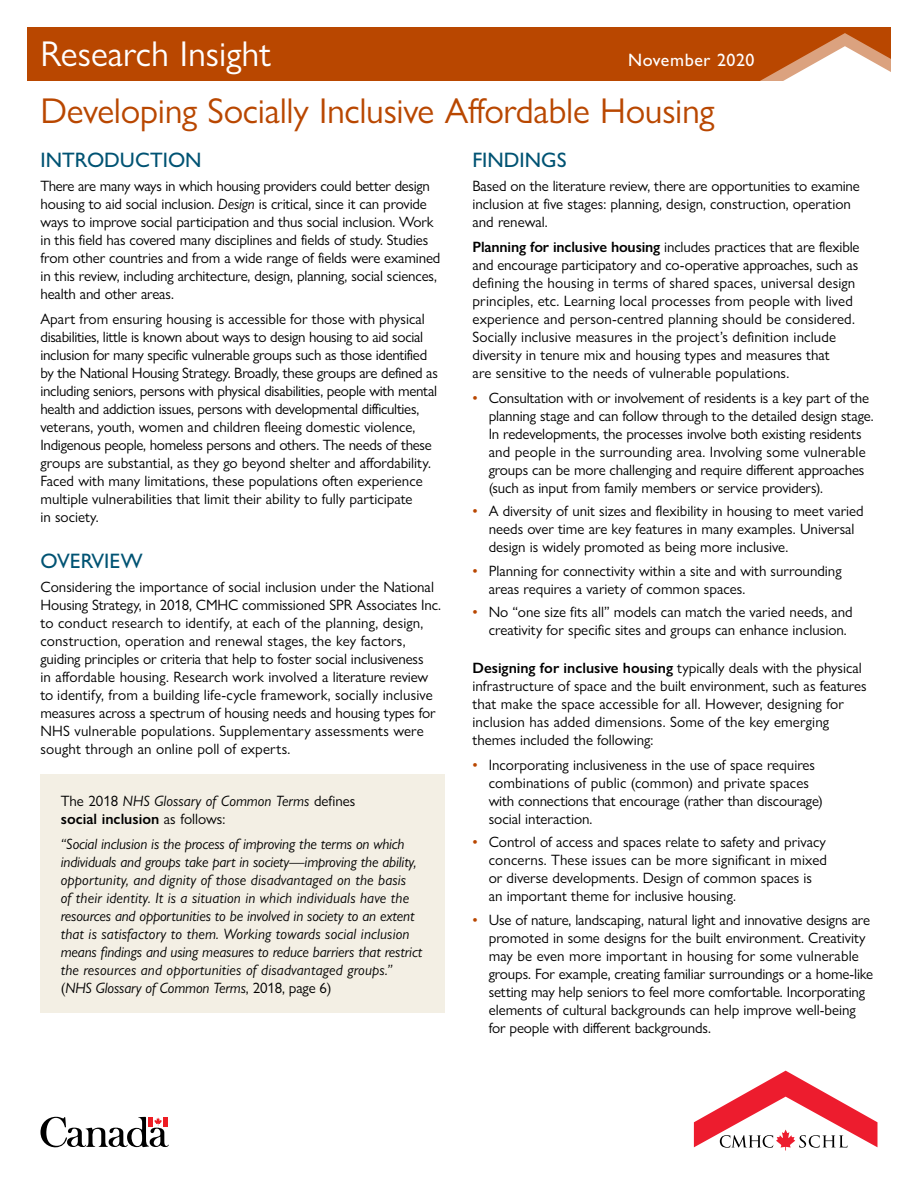
<style>
.page{position:relative;width:918px;height:1188px;background:#fff}
.page>*{position:absolute;margin:0;border:0;box-sizing:border-box;transform-origin:0 0}
.H1_Heading1_RI{font:36px "Gill Sans Nova";letter-spacing:-.01em;color:#b94700}
.H1_Heading1_RI-2{font:36px "Gill Sans Nova";color:#fff}
.H2_Subhead1_RI{font:500 21px "Gill Sans Nova";color:#005373}
.P_Date_RI{font:500 18px "Gill Sans Nova";letter-spacing:.03em;color:#fff}
.P_Body1_RI{font:15px/18px "Gill Sans Nova";color:#000}
.P_Body1_RI-2{font:italic 15px/18px "Gill Sans Nova";letter-spacing:-.01em;color:#000}
.s1{font-style:italic}
.s2{font-weight:600}
.s3{font-style:normal}
.s4{font-weight:500;color:#b94700}
</style>
<div class="page">
<div style="left:27px;top:27px;width:864px;height:54px;background:#b94700"></div>
<svg style="left:40px;top:1117px;width:129px;height:30px"></svg>
<div style="left:148px;top:1117px;width:5px;height:9px;background:#ed1d24"></div>
<div style="left:163px;top:1117px;width:5px;height:9px;background:#ed1d24"></div>
<svg style="left:694px;top:1071px;width:183px;height:79px"></svg>
<svg style="left:760px;top:33px;width:131px;height:48px"></svg>
<div style="left:40px;top:775px;width:406px;height:238px;background:#f3efe4"></div>
<h1 class="H1_Heading1_RI-2" style="left:40px;top:32px;width:232px">Research Insight</h1>
<p class="P_Date_RI" style="left:628px;top:49px;width:128px">November 2020</p>
<h1 class="H1_Heading1_RI" style="left:40px;top:89px;width:676px">Developing Socially Inclusive Affordable Housing</h1>
<h2 class="H2_Subhead1_RI" style="left:40px;top:147px;width:163px">INTRODUCTION</h2>
<p class="P_Body1_RI" style="left:40px;top:177px;width:402px">There are many ways in which housing providers could better design housing to aid social inclusion. <span class="s1">Design</span> is critical, since it can provide ways to improve social participation and thus social inclusion. Work in this field has covered many disciplines and fields of study. Studies from other countries and from a wide range of fields were examined in this review, including architecture, design, planning, social sciences, health and other areas.</p>
<p class="P_Body1_RI" style="left:40px;top:310px;width:399px">Apart from ensuring housing is accessible for those with physical disabilities, little is known about ways to design housing to aid social inclusion for many specific vulnerable groups such as those identified by the National Housing Strategy. Broadly, these groups are defined as including seniors, persons with physical disabilities, people with mental health and addiction issues, persons with developmental difficulties, veterans, youth, women and children fleeing domestic violence, Indigenous people, homeless persons and others. The needs of these groups are substantial, as they go beyond shelter and affordability.<br>Faced with many limitations, these populations often experience multiple vulnerabilities that limit their ability to fully participate<br>in society.</p>
<h2 class="H2_Subhead1_RI" style="left:40px;top:548px;width:104px">OVERVIEW</h2>
<p class="P_Body1_RI" style="left:40px;top:578px;width:402px">Considering the importance of social inclusion under the National Housing Strategy, in 2018, CMHC commissioned SPR Associates Inc. to conduct research to identify, at each of the planning, design, construction, operation and renewal stages, the key factors, guiding principles or criteria that help to foster social inclusiveness<br>in affordable housing. Research work involved a literature review to identify, from a building life-cycle framework, socially inclusive measures across a spectrum of housing needs and housing types for NHS vulnerable populations. Supplementary assessments were sought through an online poll of experts.</p>
<p class="P_Body1_RI" style="left:61px;top:792px;width:296px">The 2018 <span class="s1">NHS Glossary of Common Terms</span> defines <span class="s2">social inclusion</span> as follows:</p>
<p class="P_Body1_RI-2" style="left:61px;top:834px;width:363px">“Social inclusion is the process of improving the terms on which individuals and groups take part in society—improving the ability, opportunity, and dignity of those disadvantaged on the basis<br>of their identity. It is a situation in which individuals have the resources and opportunities to be involved in society to an extent that is satisfactory to them. Working towards social inclusion means findings and using measures to reduce barriers that restrict the resources and opportunities of disadvantaged groups.” <span class="s3">(</span>NHS Glossary of Common Terms<span class="s3">, 2018, page 6)</span></p>
<h2 class="H2_Subhead1_RI" style="left:472px;top:147px;width:96px">FINDINGS</h2>
<p class="P_Body1_RI" style="left:472px;top:177px;width:389px">Based on the literature review, there are opportunities to examine inclusion at five stages: planning, design, construction, operation and renewal.</p>
<p class="P_Body1_RI" style="left:472px;top:238px;width:389px"><span class="s2">Planning for inclusive housing</span> includes practices that are flexible and encourage participatory and co-operative approaches, such as defining the housing in terms of shared spaces, universal design principles, etc. Learning local processes from people with lived experience and person-centred planning should be considered.<br>Socially inclusive measures in the project’s definition include diversity in tenure mix and housing types and measures that<br>are sensitive to the needs of vulnerable populations.</p>
<p class="P_Body1_RI" style="left:489px;top:389px;width:386px;text-indent:-16px"><span class="s4">•</span> Consultation with or involvement of residents is a key part of the planning stage and can follow through to the detailed design stage.<br>In redevelopments, the processes involve both existing residents and people in the surrounding area. Involving some vulnerable groups can be more challenging and require different approaches (such as input from family members or service providers).</p>
<p class="P_Body1_RI" style="left:489px;top:502px;width:377px;text-indent:-16px"><span class="s4">•</span> A diversity of unit sizes and flexibility in housing to meet varied needs over time are key features in many examples. Universal design is widely promoted as being more inclusive.</p>
<p class="P_Body1_RI" style="left:489px;top:561px;width:355px;text-indent:-16px"><span class="s4">•</span> Planning for connectivity within a site and with surrounding areas requires a variety of common spaces.</p>
<p class="P_Body1_RI" style="left:489px;top:603px;width:366px;text-indent:-16px"><span class="s4">•</span> No “one size fits all” models can match the varied needs, and creativity for specific sites and groups can enhance inclusion.</p>
<p class="P_Body1_RI" style="left:472px;top:659px;width:396px"><span class="s2">Designing for inclusive housing</span> typically deals with the physical infrastructure of space and the built environment, such as features that make the space accessible for all. However, designing for inclusion has added dimensions. Some of the key emerging themes included the following:</p>
<p class="P_Body1_RI" style="left:489px;top:756px;width:336px;text-indent:-16px"><span class="s4">•</span> Incorporating inclusiveness in the use of space requires combinations of public (common) and private spaces with connections that encourage (rather than discourage) social interaction.</p>
<p class="P_Body1_RI" style="left:489px;top:833px;width:340px;text-indent:-16px"><span class="s4">•</span> Control of access and spaces relate to safety and privacy concerns. These issues can be more significant in mixed or diverse developments. Design of common spaces is an important theme for inclusive housing.</p>
<p class="P_Body1_RI" style="left:489px;top:911px;width:386px;text-indent:-16px"><span class="s4">•</span> Use of nature, landscaping, natural light and innovative designs are promoted in some designs for the built environment. Creativity may be even more important in housing for some vulnerable groups. For example, creating familiar surroundings or a home-like setting may help seniors to feel more comfortable. Incorporating elements of cultural backgrounds can help improve well-being for people with different backgrounds.</p>
</div>
